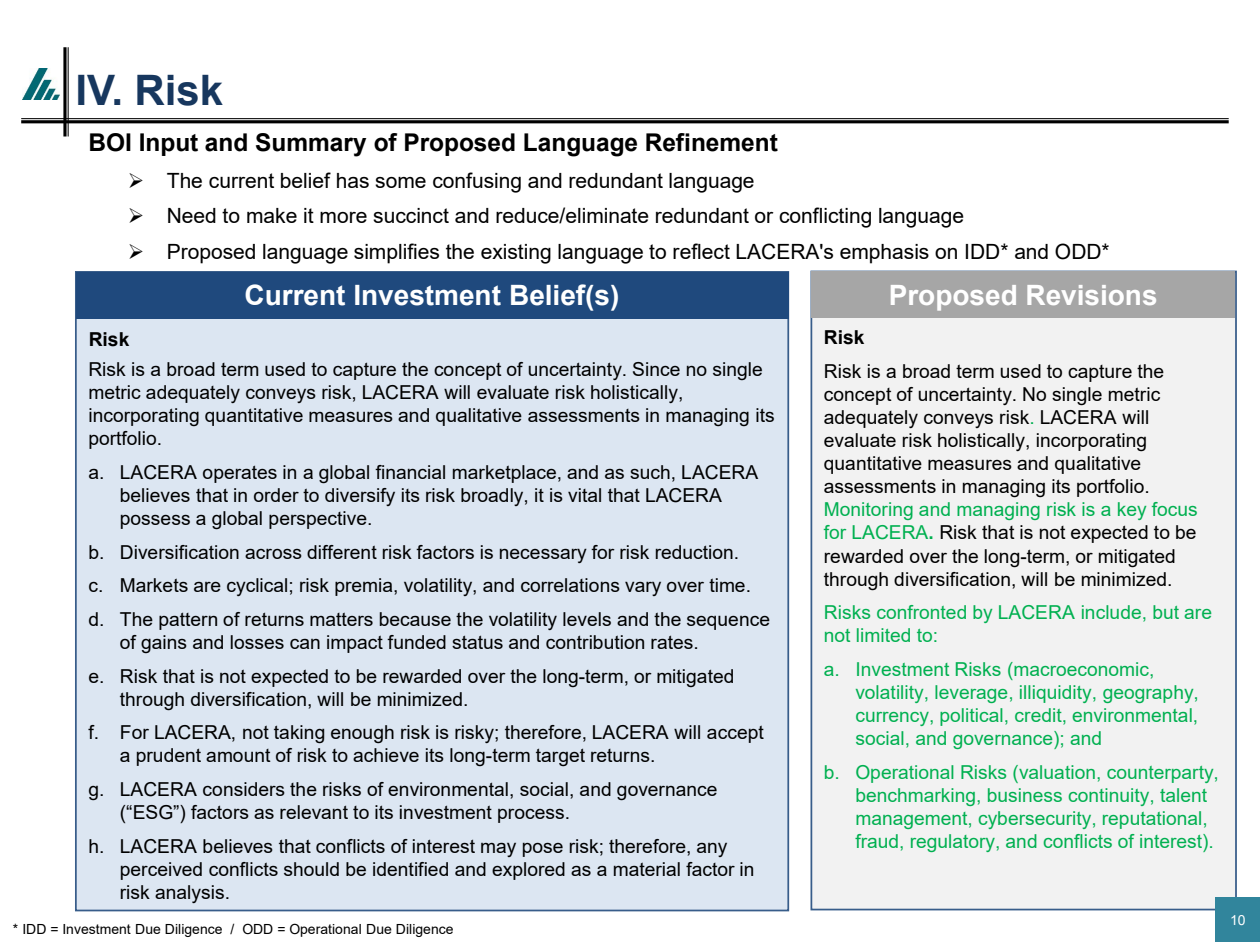
<style>
.page{position:relative;width:1260px;height:945px;background:#fff}
.page>*{position:absolute;margin:0;border:0;box-sizing:border-box;transform-origin:0 0}
.t1{font:700 42px "Arial";color:#17375e}
.t2{font:700 28px "Arial";color:#fff}
.t3{font:700 24.5px "Arial";color:#000}
.t4{font:21px "Arial";color:#000}
.t5{font:19.25px/23.1px "Arial";color:#000}
.t6{font:19.25px/23.1px "Arial";color:#00b050}
.t7{font:700 19.25px "Arial";color:#000}
.t8{font:14px "Arial";color:#000}
.t9{font:14px "Arial";color:#fff}
.s1{color:#00b050}
.s2{font-weight:700;color:#00b050}
</style>
<div class="page">
<hr style="left:21px;top:120px;width:1208px;height:3px;background:#000">
<hr style="left:21px;top:118px;width:1208px;height:1px;background:#000">
<svg style="left:63px;top:47px;width:4px;height:89px"></svg>
<hr style="left:68px;top:47px;width:1px;height:89px;background:#000">
<img style="left:23px;top:68px;width:37px;height:31px">
<div style="left:811px;top:271px;width:426px;height:639px;background:#f2f2f2;border:2px solid #385d8a"></div>
<div style="left:1216px;top:897px;width:44px;height:45px;background:#31859c"></div>
<div style="left:76px;top:272px;width:712px;height:639px;background:#dce6f2"></div>
<div style="left:76px;top:272px;width:712px;height:47px;background:#1f497d"></div>
<div style="left:811px;top:271px;width:424px;height:47px;background:#a6a6a6"></div>
<h1 class="t1" style="left:76px;top:61px;width:149px">IV. Risk</h1>
<p class="t3" style="left:88px;top:125px;width:691px">BOI Input and Summary of Proposed Language Refinement</p>
<p class="t4" style="left:128px;top:166px;width:628px">➢ The current belief has some confusing and redundant language</p>
<p class="t4" style="left:128px;top:202px;width:838px">➢ Need to make it more succinct and reduce/eliminate redundant or conflicting language</p>
<p class="t4" style="left:128px;top:237px;width:983px">➢ Proposed language simplifies the existing language to reflect LACERA's emphasis on IDD* and ODD*</p>
<h2 class="t2" style="left:244px;top:276px;width:377px">Current Investment Belief(s)</h2>
<h2 class="t2" style="left:889px;top:275px;width:270px">Proposed Revisions</h2>
<p class="t7" style="left:89px;top:325px;width:42px">Risk</p>
<p class="t5" style="left:88px;top:358px;width:688px">Risk is a broad term used to capture the concept of uncertainty. Since no single metric adequately conveys risk, LACERA will evaluate risk holistically, incorporating quantitative measures and qualitative assessments in managing its portfolio.</p>
<p class="t5" style="left:120px;top:460px;width:640px;text-indent:-31px">a. LACERA operates in a global financial marketplace, and as such, LACERA believes that in order to diversify its risk broadly, it is vital that LACERA possess a global perspective.</p>
<p class="t5" style="left:88px;top:535px;width:683px;line-height:33.6px">b. Diversification across different risk factors is necessary for risk reduction.<br>c. Markets are cyclical; risk premia, volatility, and correlations vary over time. d. The pattern of returns matters because the volatility levels and the sequence</p>
<p class="t5" style="left:88px;top:625px;width:647px;line-height:33.6px;text-align:center">of gains and losses can impact funded status and contribution rates.<br>e. Risk that is not expected to be rewarded over the long-term, or mitigated</p>
<p class="t5" style="left:88px;top:682px;width:677px;line-height:33.6px;text-indent:31px">through diversification, will be minimized.<br>f. For LACERA, not taking enough risk is risky; therefore, LACERA will accept</p>
<p class="t5" style="left:88px;top:739px;width:631px;line-height:33.6px;text-indent:31px">a prudent amount of risk to achieve its long-term target returns.<br>g. LACERA considers the risks of environmental, social, and governance</p>
<p class="t5" style="left:88px;top:795px;width:641px;line-height:33.6px;text-indent:31px">(“ESG”) factors as relevant to its investment process.<br>h. LACERA believes that conflicts of interest may pose risk; therefore, any</p>
<p class="t5" style="left:120px;top:857px;width:636px">perceived conflicts should be identified and explored as a material factor in risk analysis.</p>
<p class="t8" style="left:13px;top:920px;width:442px">* IDD = Investment Due Diligence / ODD = Operational Due Diligence</p>
<p class="t7" style="left:824px;top:324px;width:42px">Risk</p>
<p class="t5" style="left:824px;top:359px;width:342px">Risk is a broad term used to capture the concept of uncertainty. No single metric adequately conveys risk<span class="s1">.</span> LACERA will evaluate risk holistically, incorporating quantitative measures and qualitative assessments in managing its portfolio.</p>
<p class="t5" style="left:824px;top:498px;width:376px"><span class="s1">Monitoring and managing risk is a key focus for LACERA</span><span class="s2">.</span> Risk that is not expected to be rewarded over the long-term, or mitigated through diversification, will be minimized.</p>
<p class="t6" style="left:824px;top:601px;width:390px">Risks confronted by LACERA include, but are not limited to:</p>
<p class="t6" style="left:855px;top:658px;width:345px;text-indent:-31px">a. Investment Risks (macroeconomic, volatility, leverage, illiquidity, geography, currency, political, credit, environmental, social, and governance); and</p>
<p class="t6" style="left:855px;top:760px;width:365px;text-indent:-31px">b. Operational Risks (valuation, counterparty, benchmarking, business continuity, talent management, cybersecurity, reputational, fraud, regulatory, and conflicts of interest).</p>
<p class="t9" style="left:1230px;top:910px;width:17px">10</p>
</div>
